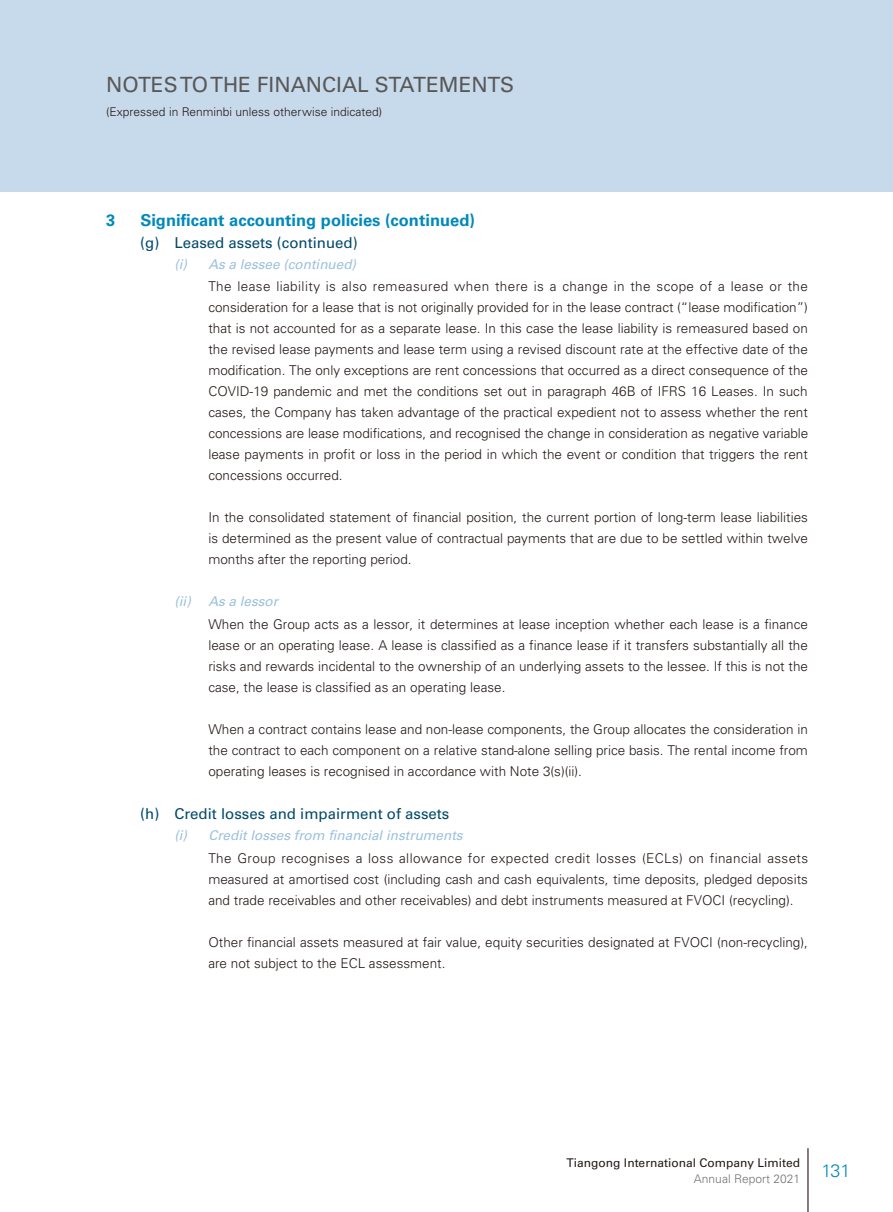
<style>
.page{position:relative;width:893px;height:1212px;background:#fff}
.page>*{position:absolute;margin:0;border:0;box-sizing:border-box;transform-origin:0 0}
.t1{font:21px "Univers LT Std";color:#595857}
.t2{font:300 18px "Univers LT Std";color:#0089bc}
.t3{font:700 16.5px "Univers LT Std";color:#0089bc}
.t4{font:15px "Univers LT Std";color:#004969}
.t5{font:300 13.5px/21px "Univers LT Std";color:#231916;text-align:justify}
.t6{font:italic 13.5px "Univers LT Std";color:#9cc1dd}
.t7{font:300 12px "Univers LT Std";color:#231916}
.t8{font:12px "Univers LT Std";color:#231916}
.t9{font:300 12px "Univers LT Std";color:#727272}
</style>
<div class="page">
<div style="left:0;top:0;width:893px;height:191px;background:#c7daec"></div>
<hr style="left:807px;top:1148px;width:1px;height:64px;background:#231916">
<h1 class="t1" style="left:106px;top:72px;width:409px">NOTES TO THE FINANCIAL STATEMENTS</h1>
<p class="t7" style="left:106px;top:105px;width:277px">(Expressed in Renminbi unless otherwise indicated)</p>
<p class="t3" style="left:106px;top:211px;width:11px">3</p>
<p class="t3" style="left:140px;top:211px;width:336px">Significant accounting policies (continued)</p>
<p class="t4" style="left:140px;top:233px;width:219px">(g) Leased assets (continued)</p>
<p class="t6" style="left:174px;top:256px;width:183px">(i) As a lessee (continued)</p>
<p class="t5" style="left:208px;top:276px;width:601px">The lease liability is also remeasured when there is a change in the scope of a lease or the consideration for a lease that is not originally provided for in the lease contract (“lease modification”) that is not accounted for as a separate lease. In this case the lease liability is remeasured based on the revised lease payments and lease term using a revised discount rate at the effective date of the modification. The only exceptions are rent concessions that occurred as a direct consequence of the COVID-19 pandemic and met the conditions set out in paragraph 46B of IFRS 16 Leases. In such cases, the Company has taken advantage of the practical expedient not to assess whether the rent concessions are lease modifications, and recognised the change in consideration as negative variable lease payments in profit or loss in the period in which the event or condition that triggers the rent concessions occurred.</p>
<p class="t5" style="left:208px;top:507px;width:601px">In the consolidated statement of financial position, the current portion of long-term lease liabilities is determined as the present value of contractual payments that are due to be settled within twelve months after the reporting period.</p>
<p class="t6" style="left:174px;top:594px;width:105px">(ii) As a lessor</p>
<p class="t5" style="left:208px;top:614px;width:601px">When the Group acts as a lessor, it determines at lease inception whether each lease is a finance lease or an operating lease. A lease is classified as a finance lease if it transfers substantially all the risks and rewards incidental to the ownership of an underlying assets to the lessee. If this is not the case, the lease is classified as an operating lease.</p>
<p class="t5" style="left:208px;top:719px;width:601px">When a contract contains lease and non-lease components, the Group allocates the consideration in the contract to each component on a relative stand-alone selling price basis. The rental income from operating leases is recognised in accordance with Note 3(s)(ii).</p>
<p class="t4" style="left:140px;top:805px;width:311px">(h) Credit losses and impairment of assets</p>
<p class="t6" style="left:174px;top:828px;width:290px">(i) Credit losses from financial instruments</p>
<p class="t5" style="left:208px;top:848px;width:601px">The Group recognises a loss allowance for expected credit losses (ECLs) on financial assets measured at amortised cost (including cash and cash equivalents, time deposits, pledged deposits and trade receivables and other receivables) and debt instruments measured at FVOCI (recycling).</p>
<p class="t5" style="left:208px;top:932px;width:601px">Other financial assets measured at fair value, equity securities designated at FVOCI (non-recycling), are not subject to the ECL assessment.</p>
<p class="t8" style="left:567px;top:1155px;width:235px">Tiangong International Company Limited</p>
<p class="t9" style="left:694px;top:1172px;width:108px">Annual Report 2021</p>
<h2 class="t2" style="left:821px;top:1159px;width:31px">131</h2>
</div>
